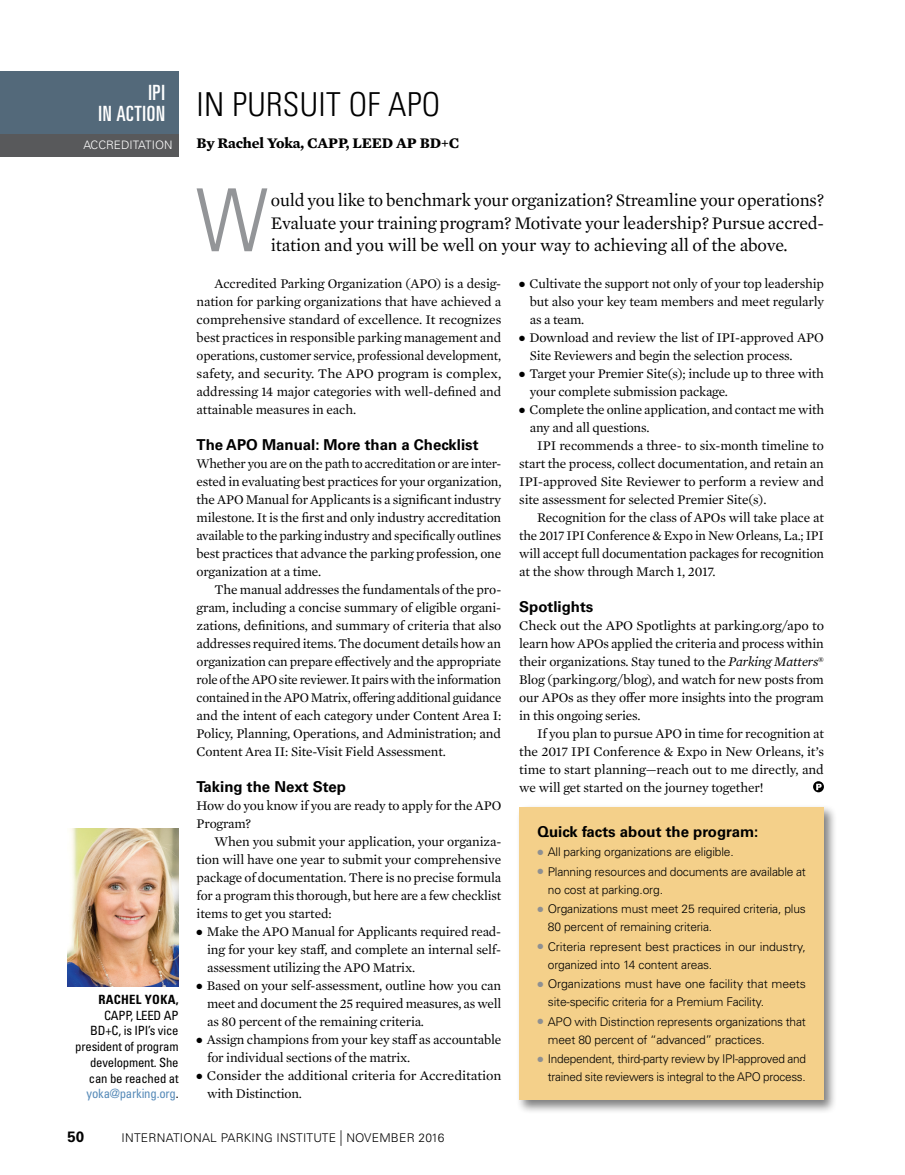
<style>
.page{position:relative;width:905px;height:1175px;background:#fff}
.page>*{position:absolute;margin:0;border:0;box-sizing:border-box;transform-origin:0 0}
.t1{font:300 condensed 87px "Univers LT Std";color:#939598}
.t2{font:300 condensed 33px "Univers LT Std";letter-spacing:.01em;color:#000}
.t3{font:ultra-condensed 21px/20.2px "Univers LT Std";letter-spacing:.035em;color:#fff;text-align:right}
.t4{font:18px/22.5px "Mercury Text G1";letter-spacing:-.01em;color:#000;text-align:justify}
.t5{font:700 15px "Univers LT Std";color:#000}
.t6{font:700 15px "Mercury Text G1";letter-spacing:-.01em;color:#000}
.t7{font:13.5px/18px "Mercury Text G1";letter-spacing:-.015em;color:#000;text-align:justify}
.t8{font:13.5px/18px "Mercury Text G1";letter-spacing:-.015em;color:#000;scale:1.04 1}
.t9{font:condensed 12.75px/15.8px "Univers LT Std";letter-spacing:-.015em;color:#000;text-align:right}
.t10{font:700 condensed 12.75px "Univers LT Std";letter-spacing:.02em;color:#000}
.t11{font:300 12px/18px "Univers LT Std";letter-spacing:-.015em;color:#000}
.t12{font:300 12px "Univers LT Std";letter-spacing:.02em;color:#000}
.t13{font:300 11.7px "Univers LT Std";letter-spacing:.005em;color:#fff}
.s1{color:#568ab8}
.s2{font-style:italic}
.s3{color:#8e9092}
.s4{font-size:15.6px}
</style>
<div class="page">
<div style="left:0;top:71px;width:178px;height:63px;background:#53697a"></div>
<div style="left:0;top:134px;width:178px;height:23px;background:#58595b"></div>
<svg style="left:813px;top:781px;width:11px;height:11px"></svg>
<svg style="left:816px;top:783px;width:5px;height:7px"></svg>
<img style="left:68px;top:828px;width:110px;height:158px">
<div style="left:516px;top:804px;width:321px;height:309px;background:#000;opacity:.5"></div>
<div style="left:519px;top:807px;width:305px;height:293px;background:#f4d08a"></div>
<h3 class="t3" style="left:98px;top:83px;width:68px">IPI<br>IN ACTION</h3>
<p class="t13" style="left:83px;top:138px;width:91px">ACCREDITATION</p>
<p class="t10" style="left:98px;top:991px;width:82px">RACHEL YOKA,</p>
<p class="t9" style="left:75px;top:1007px;width:105px">CAPP, LEED AP<br>BD+C, is IPI’s vice president of program development. She can be reached at <span class="s1">yoka@parking.org</span>.</p>
<h2 class="t2" style="left:196px;top:85px;width:245px">IN PURSUIT OF APO</h2>
<p class="t6" style="left:196px;top:131px;width:264px">By Rachel Yoka, CAPP, LEED AP BD+C</p>
<h1 class="t1" style="left:196px;top:168px;width:74px">W</h1>
<h3 class="t4" style="left:271px;top:188px;width:554px">ould you like to benchmark your organization? Streamline your operations?<br>Evaluate your training program? Motivate your leadership? Pursue accred&shy;itation and you will be well on your way to achieving all of the above.</h3>
<p class="t7" style="left:196px;top:274px;width:306px;text-indent:18px">Accredited Parking Organization (APO) is a desig&shy;nation for parking organizations that have achieved a comprehensive standard of excellence. It recognizes best practices in responsible parking management and operations, customer service, professional development, safety, and security. The APO program is complex, addressing 14 major categories with well-defined and attainable measures in each.</p>
<p class="t5" style="left:196px;top:436px;width:283px">The APO Manual: More than a Checklist</p>
<p class="t7" style="left:196px;top:454px;width:306px">Whether you are on the path to accreditation or are inter&shy;ested in evaluating best practices for your organization, the APO Manual for Applicants is a significant industry milestone. It is the first and only industry accreditation available to the parking industry and specifically outlines best practices that advance the parking profession, one organization at a time.</p>
<p class="t7" style="left:196px;top:580px;width:306px;text-indent:18px">The manual addresses the fundamentals of the pro&shy;gram, including a concise summary of eligible organi&shy;zations, definitions, and summary of criteria that also addresses required items. The document details how an organization can prepare effectively and the appropriate role of the APO site reviewer. It pairs with the information contained in the APO Matrix, offering additional guidance and the intent of each category under Content Area I:<br>Policy, Planning, Operations, and Administration; and Content Area II: Site-Visit Field Assessment.</p>
<p class="t5" style="left:196px;top:778px;width:151px">Taking the Next Step</p>
<p class="t7" style="left:196px;top:796px;width:306px">How do you know if you are ready to apply for the APO<br>Program?</p>
<p class="t7" style="left:196px;top:832px;width:306px;text-indent:18px">When you submit your application, your organiza&shy;tion will have one year to submit your comprehensive package of documentation. There is no precise formula for a program this thorough, but here are a few checklist items to get you started:</p>
<p class="t7" style="left:207px;top:922px;width:295px;text-indent:-10px">● Make the APO Manual for Applicants required read&shy;ing for your key staff, and complete an internal self&shy;assessment utilizing the APO Matrix.</p>
<p class="t7" style="left:207px;top:976px;width:296px;text-indent:-10px">● Based on your self-assessment, outline how you can meet and document the 25 required measures, as well as 80 percent of the remaining criteria.</p>
<p class="t7" style="left:207px;top:1030px;width:295px;text-indent:-10px">● Assign champions from your key staff as accountable for individual sections of the matrix.</p>
<p class="t8" style="left:207px;top:1066px;width:284px;text-indent:-10px">● Consider the additional criteria for Accreditation with Distinction.</p>
<p class="t7" style="left:530px;top:274px;width:296px;text-indent:-10px">● Cultivate the support not only of your top leadership but also your key team members and meet regularly as a team.</p>
<p class="t7" style="left:530px;top:328px;width:295px;text-indent:-10px">● Download and review the list of IPI-approved APO<br>Site Reviewers and begin the selection process.</p>
<p class="t7" style="left:530px;top:364px;width:296px;text-indent:-10px">● Target your Premier Site(s); include up to three with your complete submission package.</p>
<p class="t7" style="left:519px;top:400px;width:306px">● Complete the online application, and contact me with</p>
<p class="t7" style="left:530px;top:418px;width:121px">any and all questions.</p>
<p class="t7" style="left:537px;top:436px;width:288px">IPI recommends a three- to six-month timeline to</p>
<p class="t7" style="left:519px;top:454px;width:306px">start the process, collect documentation, and retain an</p>
<p class="t7" style="left:519px;top:472px;width:306px">IPI-approved Site Reviewer to perform a review and</p>
<p class="t7" style="left:519px;top:490px;width:249px">site assessment for selected Premier Site(s).</p>
<p class="t7" style="left:537px;top:508px;width:288px">Recognition for the class of APOs will take place at</p>
<p class="t7" style="left:519px;top:526px;width:306px">the 2017 IPI Conference &amp; Expo in New Orleans, La.; IPI</p>
<p class="t7" style="left:519px;top:544px;width:306px">will accept full documentation packages for recognition</p>
<p class="t7" style="left:519px;top:562px;width:198px">at the show through March 1, 2017.</p>
<p class="t5" style="left:519px;top:598px;width:76px">Spotlights</p>
<p class="t7" style="left:519px;top:616px;width:306px">Check out the APO Spotlights at parking.org/apo to learn how APOs applied the criteria and process within their organizations. Stay tuned to the <span class="s2">Parking Matters</span>® Blog (parking.org/blog), and watch for new posts from our APOs as they offer more insights into the program in this ongoing series.</p>
<p class="t7" style="left:519px;top:724px;width:306px;text-indent:18px">If you plan to pursue APO in time for recognition at the 2017 IPI Conference &amp; Expo in New Orleans, it’s time to start planning—reach out to me directly, and we will get started on the journey together!</p>
<p class="t5" style="left:537px;top:822px;width:222px">Quick facts about the program:</p>
<p class="t11" style="left:537px;top:843px;width:198px"><span class="s3">●</span> All parking organizations are eligible.</p>
<p class="t11" style="left:548px;top:862px;width:259px;text-indent:-10px"><span class="s3">●</span> Planning resources and documents are available at no cost at parking.org.</p>
<p class="t11" style="left:548px;top:900px;width:259px;text-indent:-10px"><span class="s3">●</span> Organizations must meet 25 required criteria, plus<br>80 percent of remaining criteria.</p>
<p class="t11" style="left:548px;top:937px;width:259px;text-indent:-10px"><span class="s3">●</span> Criteria represent best practices in our industry, organized into 14 content areas.</p>
<p class="t11" style="left:548px;top:975px;width:259px;text-indent:-10px"><span class="s3">●</span> Organizations must have one facility that meets site-specific criteria for a Premium Facility.</p>
<p class="t11" style="left:548px;top:1012px;width:259px;text-indent:-10px"><span class="s3">●</span> APO with Distinction represents organizations that meet 80 percent of “advanced” practices.</p>
<p class="t11" style="left:537px;top:1050px;width:270px;text-align:right"><span class="s3">●</span> Independent, third-party review by IPI-approved and trained site reviewers is integral to the APO process.</p>
<p class="t5" style="left:68px;top:1127px;width:18px">50</p>
<p class="t12" style="left:122px;top:1130px;width:324px">INTERNATIONAL PARKING INSTITUTE <span class="s4">|</span> NOVEMBER 2016</p>
</div>
